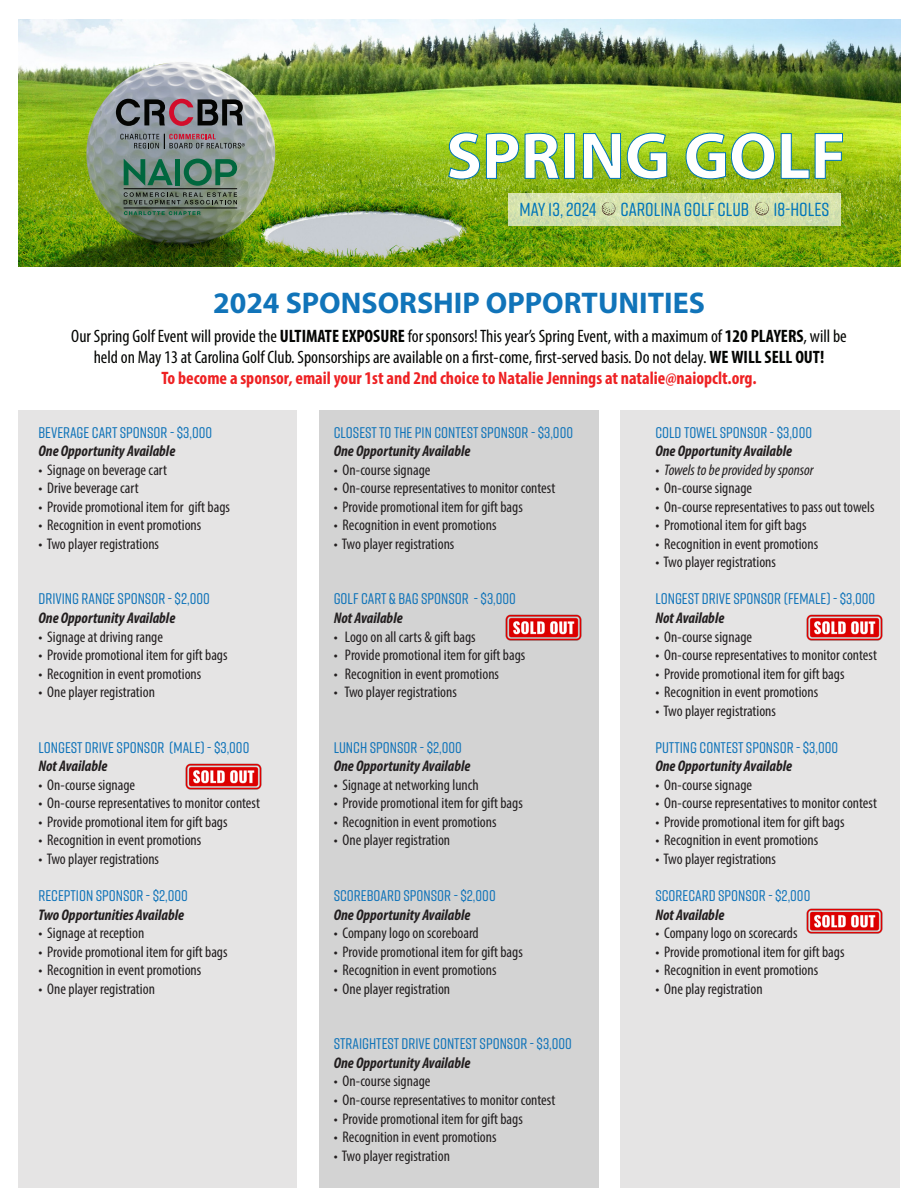
<style>
.page{position:relative;width:918px;height:1188px;background:#fff}
.page>*{position:absolute;margin:0;border:0;box-sizing:border-box;transform-origin:0 0}
.t1{font:700 66.45px "Myriad Pro";color:#fff}
.t2{font:700 30px "Myriad Pro";color:#1174b9}
.t3{font:500 18.9px "Rift Soft";color:#0075b9}
.t4{font:condensed 18px/21px "Myriad Pro";color:#040503;text-align:center}
.t5{font:700 condensed 18px "Myriad Pro";color:#ee2123}
.t6{font:condensed 15.45px "Myriad Pro";color:#231f20}
.t7{font:500 15.45px/18.6px "Rift Soft";color:#1174b9}
.t8{font:italic 700 condensed 15.45px "Myriad Pro";color:#231f20}
.t9{font:italic condensed 15.45px "Myriad Pro";color:#231f20}
.s1{font-weight:700}
.s2{font-family:"Myriad Pro";font-weight:700;font-style:italic;font-stretch:condensed;color:#231f20}
.s3{font-style:normal}
</style>
<div class="page">
<div style="left:620px;top:410px;width:280px;height:778px;background:#e5e4e4"></div>
<div style="left:18px;top:410px;width:280px;height:778px;background:#e5e4e4"></div>
<img style="left:18px;top:19px;width:882px;height:248px">
<hr style="left:124px;top:208px;width:113px;height:1px;background:#040503">
<svg style="left:124px;top:159px;width:49px;height:27px"></svg>
<div style="left:175px;top:159px;width:5px;height:26px;background:#00673e"></div>
<svg style="left:184px;top:159px;width:53px;height:27px"></svg>
<hr style="left:124px;top:188px;width:113px;height:1px;background:#040503">
<svg style="left:124px;top:192px;width:113px;height:12px"></svg>
<svg style="left:124px;top:211px;width:77px;height:4px"></svg>
<svg style="left:448px;top:132px;width:32px;height:48px;background:#88bd2f"></svg>
<svg style="left:486px;top:132px;width:74px;height:47px;background:#89be2d"></svg>
<div style="left:564px;top:133px;width:11px;height:46px;border:1px solid #0075b9"></div>
<svg style="left:583px;top:132px;width:85px;height:48px;background:#8cc132"></svg>
<img style="left:685px;top:132px;width:158px;height:48px">
<svg style="left:508px;top:194px;width:333px;height:32px;background:#d4e1af"></svg>
<svg style="left:755px;top:202px;width:14px;height:13px"></svg>
<svg style="left:120px;top:134px;width:125px;height:15px;background:#827d82"></svg>
<svg style="left:116px;top:99px;width:127px;height:27px;background:#665b63"></svg>
<svg style="left:602px;top:202px;width:13px;height:13px"></svg>
<div style="left:319px;top:410px;width:280px;height:778px;background:#d3d3d3"></div>
<img style="left:806px;top:614px;width:77px;height:27px">
<img style="left:185px;top:763px;width:77px;height:27px">
<img style="left:806px;top:908px;width:77px;height:26px">
<img style="left:505px;top:614px;width:77px;height:27px">
<p class="t1" style="left:446px;top:113px;width:401px">SPRING GOLF</p>
<p class="t3" style="left:520px;top:196px;width:78px">MAY 13, 2024</p>
<p class="t3" style="left:621px;top:196px;width:130px">CAROLINA GOLF CLUB</p>
<p class="t3" style="left:773px;top:196px;width:57px">18-HOLES</p>
<p class="t2" style="left:213px;top:284px;width:493px">2024 SPONSORSHIP OPPORTUNITIES</p>
<p class="t4" style="left:71px;top:325px;width:777px">Our Spring Golf Event will provide the <span class="s1">ULTIMATE EXPOSURE</span> for sponsors! This year’s Spring Event, with a maximum of <span class="s1">120 PLAYERS</span>, will be held on May 13 at Carolina Golf Club. Sponsorships are available on a first-come, first-served basis. Do not delay. <span class="s1">WE WILL SELL OUT!</span></p>
<p class="t5" style="left:161px;top:367px;width:597px">To become a sponsor, email your 1st and 2nd choice to Natalie Jennings at natalie@naiopclt.org.</p>
<p class="t7" style="left:38px;top:422px;width:175px">BEVERAGE CART SPONSOR - $3,000<br><span class="s2">One Opportunity Available</span></p>
<p class="t6" style="left:38px;top:460px;width:130px">• Signage on beverage cart</p>
<p class="t6" style="left:38px;top:479px;width:102px">• Drive beverage cart</p>
<p class="t6" style="left:38px;top:497px;width:193px">• Provide promotional item for gift bags</p>
<p class="t6" style="left:38px;top:516px;width:164px">• Recognition in event promotions</p>
<p class="t6" style="left:38px;top:534px;width:122px">• Two player registrations</p>
<p class="t7" style="left:38px;top:589px;width:173px">DRIVING RANGE SPONSOR - $2,000</p>
<p class="t8" style="left:38px;top:608px;width:138px">One Opportunity Available</p>
<p class="t6" style="left:38px;top:627px;width:126px">• Signage at driving range</p>
<p class="t6" style="left:38px;top:646px;width:191px">• Provide promotional item for gift bags</p>
<p class="t6" style="left:38px;top:664px;width:164px">• Recognition in event promotions</p>
<p class="t6" style="left:38px;top:683px;width:118px">• One player registration</p>
<p class="t7" style="left:38px;top:737px;width:213px">LONGEST DRIVE SPONSOR (MALE) - $3,000</p>
<p class="t8" style="left:38px;top:757px;width:70px">Not Available</p>
<p class="t6" style="left:38px;top:775px;width:98px">• On-course signage</p>
<p class="t6" style="left:38px;top:794px;width:223px">• On-course representatives to monitor contest</p>
<p class="t6" style="left:38px;top:812px;width:191px">• Provide promotional item for gift bags</p>
<p class="t6" style="left:38px;top:831px;width:164px">• Recognition in event promotions</p>
<p class="t6" style="left:38px;top:850px;width:122px">• Two player registrations</p>
<p class="t7" style="left:38px;top:886px;width:151px">RECEPTION SPONSOR - $2,000</p>
<p class="t8" style="left:38px;top:905px;width:147px">Two Opportunities Available</p>
<p class="t6" style="left:38px;top:924px;width:107px">• Signage at reception</p>
<p class="t6" style="left:38px;top:942px;width:191px">• Provide promotional item for gift bags</p>
<p class="t6" style="left:38px;top:961px;width:164px">• Recognition in event promotions</p>
<p class="t6" style="left:38px;top:979px;width:118px">• One player registration</p>
<p class="t7" style="left:334px;top:422px;width:241px">CLOSEST TO THE PIN CONTEST SPONSOR - $3,000</p>
<p class="t8" style="left:334px;top:441px;width:138px">One Opportunity Available</p>
<p class="t6" style="left:334px;top:460px;width:98px">• On-course signage</p>
<p class="t6" style="left:334px;top:479px;width:223px">• On-course representatives to monitor contest</p>
<p class="t6" style="left:334px;top:497px;width:191px">• Provide promotional item for gift bags</p>
<p class="t6" style="left:334px;top:516px;width:164px">• Recognition in event promotions</p>
<p class="t6" style="left:334px;top:534px;width:122px">• Two player registrations</p>
<p class="t7" style="left:334px;top:589px;width:184px">GOLF CART &amp; BAG SPONSOR - $3,000</p>
<p class="t8" style="left:334px;top:608px;width:70px">Not Available</p>
<p class="t6" style="left:334px;top:627px;width:144px">• Logo on all carts &amp; gift bags</p>
<p class="t6" style="left:334px;top:646px;width:193px">• Provide promotional item for gift bags</p>
<p class="t6" style="left:334px;top:664px;width:167px">• Recognition in event promotions</p>
<p class="t6" style="left:334px;top:683px;width:125px">• Two player registrations</p>
<p class="t7" style="left:334px;top:737px;width:130px">LUNCH SPONSOR - $2,000</p>
<p class="t8" style="left:334px;top:757px;width:138px">One Opportunity Available</p>
<p class="t6" style="left:334px;top:775px;width:147px">• Signage at networking lunch</p>
<p class="t6" style="left:334px;top:794px;width:191px">• Provide promotional item for gift bags</p>
<p class="t6" style="left:334px;top:812px;width:164px">• Recognition in event promotions</p>
<p class="t6" style="left:334px;top:831px;width:118px">• One player registration</p>
<p class="t7" style="left:334px;top:886px;width:164px">SCOREBOARD SPONSOR - $2,000</p>
<p class="t8" style="left:334px;top:905px;width:138px">One Opportunity Available</p>
<p class="t6" style="left:334px;top:924px;width:147px">• Company logo on scoreboard</p>
<p class="t6" style="left:334px;top:942px;width:191px">• Provide promotional item for gift bags</p>
<p class="t6" style="left:334px;top:961px;width:164px">• Recognition in event promotions</p>
<p class="t6" style="left:334px;top:979px;width:118px">• One player registration</p>
<p class="t7" style="left:334px;top:1034px;width:240px">STRAIGHTEST DRIVE CONTEST SPONSOR - $3,000</p>
<p class="t8" style="left:334px;top:1053px;width:138px">One Opportunity Available</p>
<p class="t6" style="left:334px;top:1072px;width:98px">• On-course signage</p>
<p class="t6" style="left:334px;top:1091px;width:223px">• On-course representatives to monitor contest</p>
<p class="t6" style="left:334px;top:1109px;width:191px">• Provide promotional item for gift bags</p>
<p class="t6" style="left:334px;top:1128px;width:164px">• Recognition in event promotions</p>
<p class="t6" style="left:334px;top:1146px;width:118px">• Two player registration</p>
<p class="t7" style="left:655px;top:422px;width:158px">COLD TOWEL SPONSOR - $3,000</p>
<p class="t8" style="left:655px;top:441px;width:138px">One Opportunity Available</p>
<p class="t9" style="left:655px;top:460px;width:160px"><span class="s3">•</span> Towels to be provided by sponsor</p>
<p class="t6" style="left:655px;top:479px;width:98px">• On-course signage</p>
<p class="t6" style="left:655px;top:497px;width:221px">• On-course representatives to pass out towels</p>
<p class="t6" style="left:655px;top:516px;width:153px">• Promotional item for gift bags</p>
<p class="t6" style="left:655px;top:534px;width:164px">• Recognition in event promotions</p>
<p class="t6" style="left:655px;top:553px;width:122px">• Two player registrations</p>
<p class="t7" style="left:655px;top:589px;width:221px">LONGEST DRIVE SPONSOR (FEMALE) - $3,000</p>
<p class="t8" style="left:655px;top:608px;width:70px">Not Available</p>
<p class="t6" style="left:655px;top:627px;width:98px">• On-course signage</p>
<p class="t6" style="left:655px;top:646px;width:223px">• On-course representatives to monitor contest</p>
<p class="t6" style="left:655px;top:664px;width:191px">• Provide promotional item for gift bags</p>
<p class="t6" style="left:655px;top:683px;width:164px">• Recognition in event promotions</p>
<p class="t6" style="left:655px;top:701px;width:122px">• Two player registrations</p>
<p class="t7" style="left:655px;top:737px;width:184px">PUTTING CONTEST SPONSOR - $3,000</p>
<p class="t8" style="left:655px;top:757px;width:138px">One Opportunity Available</p>
<p class="t6" style="left:655px;top:775px;width:98px">• On-course signage</p>
<p class="t6" style="left:655px;top:794px;width:223px">• On-course representatives to monitor contest</p>
<p class="t6" style="left:655px;top:812px;width:191px">• Provide promotional item for gift bags</p>
<p class="t6" style="left:655px;top:831px;width:164px">• Recognition in event promotions</p>
<p class="t6" style="left:655px;top:850px;width:122px">• Two player registrations</p>
<p class="t7" style="left:655px;top:886px;width:157px">SCORECARD SPONSOR - $2,000</p>
<p class="t8" style="left:655px;top:905px;width:70px">Not Available</p>
<p class="t6" style="left:655px;top:924px;width:144px">• Company logo on scorecards</p>
<p class="t6" style="left:655px;top:942px;width:191px">• Provide promotional item for gift bags</p>
<p class="t6" style="left:655px;top:961px;width:164px">• Recognition in event promotions</p>
<p class="t6" style="left:655px;top:979px;width:109px">• One play registration</p>
</div>
